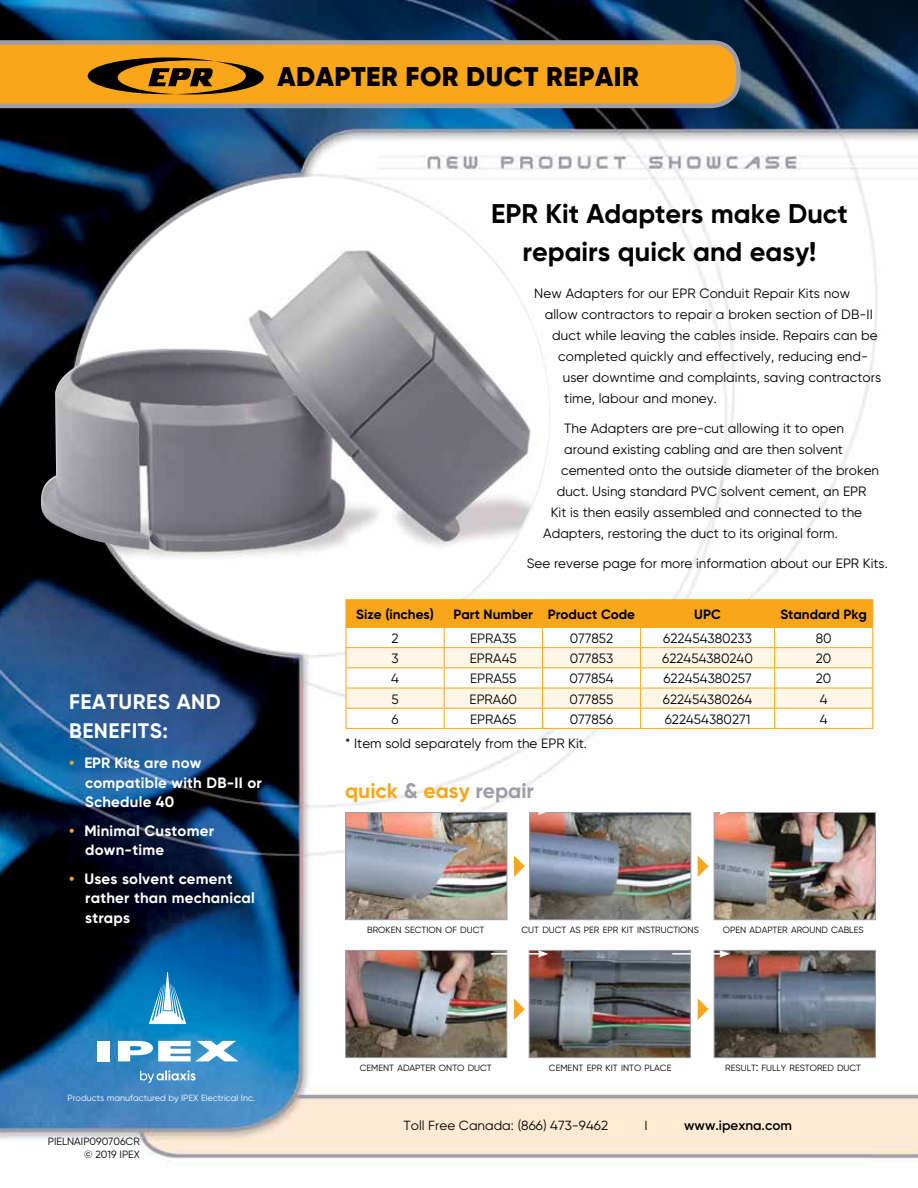
<style>
.page{position:relative;width:918px;height:1188px;background:#fff}
.page>*{position:absolute;margin:0;border:0;box-sizing:border-box;transform-origin:0 0}
.t1{font:700 27px/37.5px "Gilroy";color:#000;text-align:center}
.t2{font:900 27px "Gilroy";letter-spacing:.02em;color:#000}
.t3{font:700 21px/28.5px "Gilroy";letter-spacing:.025em;color:#fff}
.t4{font:700 21px "Gilroy";color:#faa61a}
.t5{font:700 15px/19.5px "Gilroy";letter-spacing:.015em;color:#fff}
.t6{font:13.5px "Gilroy";color:#000}
.t7{font:700 13.5px "Gilroy";color:#000}
.t8{font:600 13.5px "Gilroy";color:#000}
.t9{font:13.2px "Gilroy";color:#000}
.t10{font:10.5px/12.6px "Gilroy";color:#000;text-align:right}
.t11{font:9px "Gilroy";color:#000}
.t12{font:9px "Gilroy";color:#fff}
.s1{color:#faa61a}
.s2{color:#9d9ea6}
.s3{font-size:12px}
</style>
<div class="page">
<img style="left:0;top:0;width:918px;height:1162px">
<svg style="left:0;top:40px;width:741px;height:68px;background:#e8a32f"></svg>
<div style="left:74px;top:177px;width:475px;height:476px;background:#fff;border-radius:50%"></div>
<img style="left:74px;top:228px;width:475px;height:368px">
<img style="left:38px;top:353px;width:79px;height:192px">
<hr style="left:301px;top:678px;width:1px;height:257px;background:#faa61a">
<div style="left:97px;top:1041px;width:12px;height:20px;background:#fff"></div>
<svg style="left:118px;top:1041px;width:120px;height:20px"></svg>
<svg style="left:149px;top:972px;width:37px;height:52px"></svg>
<svg style="left:140px;top:1071px;width:56px;height:12px"></svg>
<hr style="left:346px;top:599px;width:98px;height:1px;background:#faa61a">
<hr style="left:444px;top:599px;width:98px;height:1px;background:#faa61a">
<hr style="left:542px;top:599px;width:99px;height:1px;background:#faa61a">
<hr style="left:641px;top:599px;width:134px;height:1px;background:#faa61a">
<hr style="left:775px;top:599px;width:98px;height:1px;background:#faa61a">
<svg style="left:346px;top:600px;width:527px;height:128px"></svg>
<hr style="left:346px;top:728px;width:98px;height:1px;background:#faa61a">
<hr style="left:444px;top:728px;width:98px;height:1px;background:#faa61a">
<hr style="left:542px;top:728px;width:99px;height:1px;background:#faa61a">
<hr style="left:641px;top:728px;width:134px;height:1px;background:#faa61a">
<hr style="left:775px;top:728px;width:98px;height:1px;background:#faa61a">
<img style="left:716px;top:952px;width:158px;height:104px">
<div style="left:714px;top:950px;width:162px;height:108px;border:1px solid #9d9ea6"></div>
<img style="left:716px;top:814px;width:158px;height:104px">
<div style="left:714px;top:812px;width:162px;height:108px;border:1px solid #9d9ea6"></div>
<img style="left:531px;top:952px;width:158px;height:104px">
<div style="left:529px;top:950px;width:162px;height:108px;border:1px solid #9d9ea6"></div>
<img style="left:531px;top:814px;width:158px;height:104px">
<div style="left:529px;top:812px;width:162px;height:108px;border:1px solid #9d9ea6"></div>
<img style="left:347px;top:952px;width:158px;height:104px">
<div style="left:345px;top:950px;width:162px;height:108px;border:1px solid #9d9ea6"></div>
<img style="left:347px;top:814px;width:158px;height:104px">
<div style="left:345px;top:812px;width:162px;height:108px;border:1px solid #9d9ea6"></div>
<hr style="left:491px;top:811px;width:49px;height:1px;background:#fff">
<svg style="left:538px;top:808px;width:10px;height:7px"></svg>
<hr style="left:672px;top:811px;width:50px;height:1px;background:#fff">
<svg style="left:719px;top:808px;width:11px;height:7px"></svg>
<hr style="left:491px;top:953px;width:49px;height:2px;background:#fff">
<svg style="left:538px;top:950px;width:10px;height:8px"></svg>
<hr style="left:672px;top:953px;width:50px;height:2px;background:#fff">
<svg style="left:719px;top:950px;width:11px;height:8px"></svg>
<svg style="left:88px;top:58px;width:176px;height:36px;background:#95620f"></svg>
<svg style="left:514px;top:856px;width:11px;height:21px"></svg>
<svg style="left:698px;top:856px;width:11px;height:21px"></svg>
<svg style="left:514px;top:998px;width:11px;height:22px"></svg>
<svg style="left:698px;top:998px;width:11px;height:22px"></svg>
<h1 class="t2" style="left:278px;top:60px;width:363px">ADAPTER FOR DUCT REPAIR</h1>
<h2 class="t3" style="left:69px;top:688px;width:153px">FEATURES AND<br>BENEFITS:</h2>
<p class="t5" style="left:85px;top:753px;width:178px;text-indent:-16px"><span class="s1">•</span> EPR Kits are now compatible with DB-II or<br>Schedule 40</p>
<p class="t5" style="left:85px;top:821px;width:130px;text-indent:-16px"><span class="s1">•</span> Minimal Customer down-time</p>
<p class="t5" style="left:85px;top:869px;width:171px;text-indent:-16px"><span class="s1">•</span> Uses solvent cement rather than mechanical straps</p>
<h1 class="t1" style="left:491px;top:195px;width:358px">EPR Kit Adapters make Duct repairs quick and easy!</h1>
<p class="t6" style="left:534px;top:285px;width:317px">New Adapters for our EPR Conduit Repair Kits now</p>
<p class="t6" style="left:545px;top:306px;width:330px">allow contractors to repair a broken section of DB-II</p>
<p class="t6" style="left:552px;top:327px;width:327px">duct while leaving the cables inside. Repairs can be</p>
<p class="t6" style="left:558px;top:348px;width:311px">completed quickly and effectively, reducing end-</p>
<p class="t6" style="left:563px;top:369px;width:320px">user downtime and complaints, saving contractors</p>
<p class="t6" style="left:564px;top:390px;width:154px">time, labour and money.</p>
<p class="t6" style="left:564px;top:420px;width:281px">The Adapters are pre-cut allowing it to open</p>
<p class="t6" style="left:564px;top:441px;width:280px">around existing cabling and are then solvent</p>
<p class="t6" style="left:561px;top:462px;width:319px">cemented onto the outside diameter of the broken</p>
<p class="t6" style="left:557px;top:483px;width:311px">duct. Using standard PVC solvent cement, an EPR</p>
<p class="t6" style="left:551px;top:504px;width:313px">Kit is then easily assembled and connected to the</p>
<p class="t6" style="left:543px;top:525px;width:296px">Adapters, restoring the duct to its original form.</p>
<p class="t6" style="left:527px;top:555px;width:363px">See reverse page for more information about our EPR Kits.</p>
<p class="t7" style="left:356px;top:606px;width:79px">Size (inches)</p>
<p class="t7" style="left:454px;top:606px;width:183px">Part Number Product Code</p>
<p class="t7" style="left:694px;top:606px;width:28px">UPC</p>
<p class="t7" style="left:780px;top:606px;width:88px">Standard Pkg</p>
<p class="t6" style="left:392px;top:630px;width:9px">2</p>
<p class="t6" style="left:470px;top:630px;width:48px">EPRA35</p>
<p class="t6" style="left:570px;top:630px;width:45px">077852</p>
<p class="t6" style="left:663px;top:630px;width:90px">622454380233</p>
<p class="t6" style="left:816px;top:630px;width:17px">80</p>
<p class="t6" style="left:392px;top:650px;width:9px">3</p>
<p class="t6" style="left:470px;top:650px;width:48px">EPRA45</p>
<p class="t6" style="left:570px;top:650px;width:45px">077853</p>
<p class="t6" style="left:662px;top:650px;width:92px">622454380240</p>
<p class="t6" style="left:816px;top:650px;width:17px">20</p>
<p class="t6" style="left:391px;top:670px;width:9px">4</p>
<p class="t6" style="left:470px;top:670px;width:48px">EPRA55</p>
<p class="t6" style="left:569px;top:670px;width:46px">077854</p>
<p class="t6" style="left:663px;top:670px;width:90px">622454380257</p>
<p class="t6" style="left:816px;top:670px;width:17px">20</p>
<p class="t6" style="left:391px;top:691px;width:9px">5</p>
<p class="t6" style="left:470px;top:691px;width:49px">EPRA60</p>
<p class="t6" style="left:570px;top:691px;width:45px">077855</p>
<p class="t6" style="left:663px;top:691px;width:91px">622454380264</p>
<p class="t6" style="left:820px;top:691px;width:9px">4</p>
<p class="t6" style="left:392px;top:711px;width:9px">6</p>
<p class="t6" style="left:470px;top:711px;width:48px">EPRA65</p>
<p class="t6" style="left:570px;top:711px;width:45px">077856</p>
<p class="t6" style="left:665px;top:711px;width:87px">622454380271</p>
<p class="t6" style="left:820px;top:711px;width:9px">4</p>
<p class="t6" style="left:345px;top:736px;width:243px">* Item sold separately from the EPR Kit.</p>
<h2 class="t4" style="left:345px;top:778px;width:190px">quick <span class="s2">&amp;</span> easy <span class="s2">repair</span></h2>
<p class="t11" style="left:367px;top:924px;width:119px">BROKEN SECTION OF DUCT</p>
<p class="t11" style="left:522px;top:924px;width:179px">CUT DUCT AS PER EPR KIT INSTRUCTIONS</p>
<p class="t11" style="left:723px;top:924px;width:142px">OPEN ADAPTER AROUND CABLES</p>
<p class="t12" style="left:68px;top:1092px;width:189px">Products manufactured by IPEX Electrical Inc.</p>
<p class="t10" style="left:48px;top:1135px;width:94px">PIELNAIP090706CR © 2019 IPEX</p>
<p class="t11" style="left:360px;top:1062px;width:134px">CEMENT ADAPTER ONTO DUCT</p>
<p class="t11" style="left:549px;top:1062px;width:124px">CEMENT EPR KIT INTO PLACE</p>
<p class="t11" style="left:725px;top:1062px;width:137px">RESULT<span class="s3">:</span> FULLY RESTORED DUCT</p>
<p class="t9" style="left:404px;top:1118px;width:206px">Toll Free Canada: (866) 473-9462</p>
<p class="t8" style="left:684px;top:1117px;width:109px">www.ipexna.com</p>
</div>
